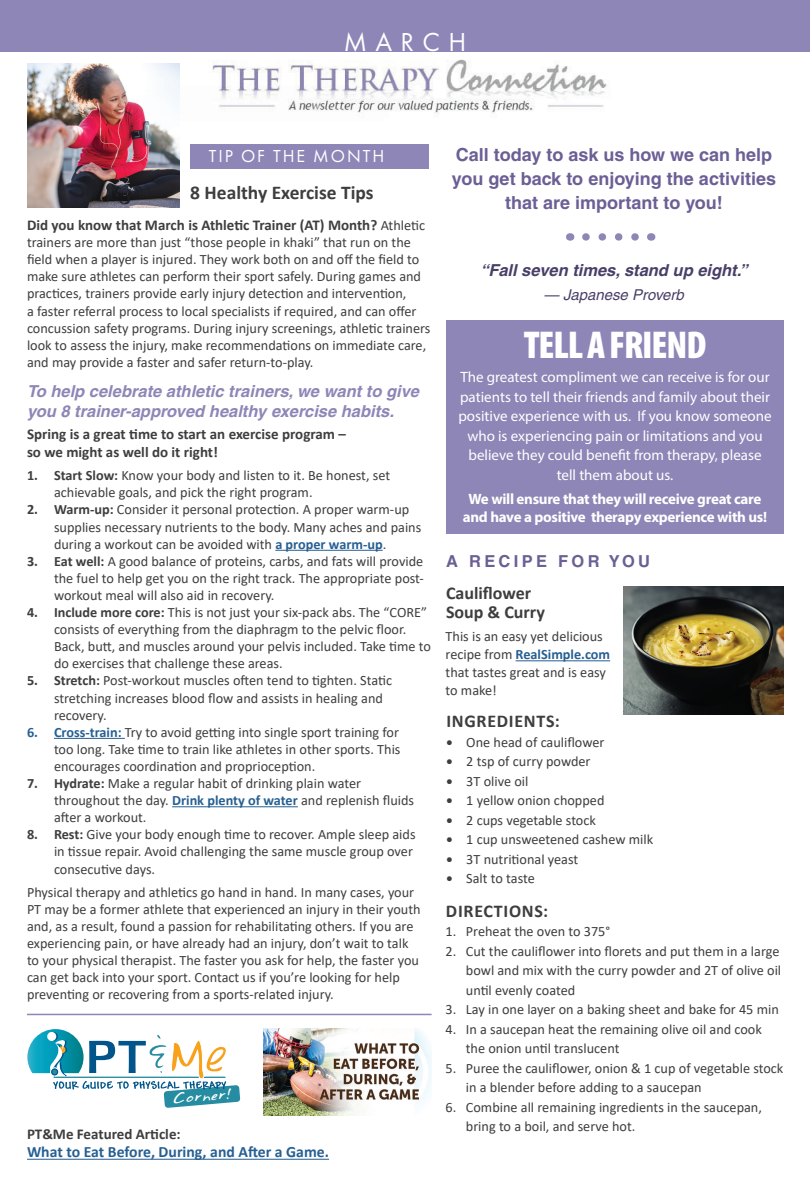
<style>
.page{position:relative;width:810px;height:1188px;background:#fff}
.page>*{position:absolute;margin:0;border:0;box-sizing:border-box;transform-origin:0 0}
.t1{font:900 condensed 39px "Myriad Pro";letter-spacing:-.03em;color:#fff}
.t2{font:27px "Futura PT";letter-spacing:.31em;color:#fff}
.t3{font:700 19.5px "Calibri";color:#3e3e3f}
.t4{font:700 18px/24px "Helvetica";color:#6b5f95;text-align:center}
.t5{font:700 18px "Calibri";letter-spacing:.035em;color:#3e3e3f}
.t6{font:700 18px/19.5px "Calibri";color:#3e3e3f}
.t7{font:18px "Futura PT";letter-spacing:.11em;color:#fff}
.t8{font:italic 700 16.5px/19.8px "Helvetica";color:#8d86b7}
.t9{font:italic 700 16.5px "Helvetica";color:#493f68}
.t10{font:700 16.5px "Helvetica";letter-spacing:.2em;color:#6b5f95}
.t11{font:700 15.75px "Calibri";color:#265f92}
.t12{font:15px/19.5px "Myriad Pro";color:#fff;text-align:center}
.t13{font:700 15px/18px "Calibri";color:#3e3e3f}
.t14{font:700 15px/18px "Myriad Pro";letter-spacing:-.02em;color:#fff;text-align:center}
.t15{font:italic 15px "Helvetica";color:#493f68}
.t16{font:14.25px/17.1px "Calibri";color:#3e3e3f}
.t17{font:12.9px "Annifont";color:#fff}
.s1{font-weight:400;font-size:14.25px}
.s2{font-weight:700}
.s3{font-weight:700;color:#265f92}
.s4{font-weight:700;font-size:13.5px}
</style>
<div class="page">
<img style="left:169px;top:59px;width:438px;height:57px">
<div style="left:0;top:0;width:810px;height:52px;background:#8d86b7"></div>
<img style="left:27px;top:64px;width:152px;height:143px">
<div style="left:190px;top:145px;width:239px;height:24px;background:#8d86b7"></div>
<div style="left:446px;top:321px;width:337px;height:213px;background:#8d86b7"></div>
<svg style="left:586px;top:233px;width:53px;height:8px"></svg>
<svg style="left:27px;top:1029px;width:213px;height:79px"></svg>
<img style="left:264px;top:1028px;width:168px;height:88px">
<hr style="left:27px;top:1014px;width:405px;height:1px;background:#8d86b7">
<hr style="left:275px;top:550px;width:108px;height:1px;background:#265f92">
<hr style="left:54px;top:738px;width:71px;height:1px;background:#265f92">
<hr style="left:172px;top:806px;width:126px;height:1px;background:#265f92">
<img style="left:624px;top:587px;width:159px;height:128px">
<hr style="left:516px;top:660px;width:94px;height:1px;background:#265f92">
<hr style="left:27px;top:1159px;width:302px;height:1px;background:#265f92">
<h2 class="t2" style="left:344px;top:26px;width:124px">MARCH</h2>
<p class="t7" style="left:209px;top:146px;width:177px">TIP OF THE MONTH</p>
<h3 class="t3" style="left:190px;top:178px;width:185px">8 Healthy Exercise Tips</h3>
<p class="t13" style="left:27px;top:216px;width:400px">Did you know that March is Athletic Trainer (AT) Month? <span class="s1">Athletic</span></p>
<p class="t16" style="left:27px;top:234px;width:405px">trainers are more than just “those people in khaki” that run on the field when a player is injured. They work both on and off the field to make sure athletes can perform their sport safely. During games and practices, trainers provide early injury detection and intervention,<br>a faster referral process to local specialists if required, and can offer concussion safety programs. During injury screenings, athletic trainers look to assess the injury, make recommendations on immediate care, and may provide a faster and safer return-to-play.</p>
<p class="t8" style="left:27px;top:381px;width:394px">To help celebrate athletic trainers, we want to give you 8 trainer-approved healthy exercise habits.</p>
<p class="t13" style="left:27px;top:425px;width:320px">Spring is a great time to start an exercise program – so we might as well do it right!</p>
<p class="t16" style="left:54px;top:467px;width:338px;text-indent:-27px"><span class="s2">1. Start Slow:</span> Know your body and listen to it. Be honest, set achievable goals, and pick the right program.</p>
<p class="t16" style="left:54px;top:501px;width:369px;text-indent:-27px"><span class="s2">2. Warm-up:</span> Consider it personal protection. A proper warm-up supplies necessary nutrients to the body. Many aches and pains during a workout can be avoided with <span class="s3">a proper warm-up</span>.</p>
<p class="t16" style="left:54px;top:552px;width:371px;text-align:justify;text-indent:-27px"><span class="s2">3. Eat well:</span> A good balance of proteins, carbs, and fats will provide the fuel to help get you on the right track. The appropriate post&shy;workout meal will also aid in recovery.</p>
<p class="t16" style="left:54px;top:603px;width:379px;text-indent:-27px"><span class="s2">4. Include more core:</span> This is not just your six-pack abs. The “CORE” consists of everything from the diaphragm to the pelvic floor.<br>Back, butt, and muscles around your pelvis included. Take time to do exercises that challenge these areas.</p>
<p class="t16" style="left:54px;top:672px;width:340px;text-indent:-27px"><span class="s2">5. Stretch:</span> Post-workout muscles often tend to tighten. Static stretching increases blood flow and assists in healing and recovery.</p>
<p class="t16" style="left:54px;top:723px;width:348px;text-align:justify;text-indent:-27px"><span class="s3">6. Cross-train:</span> Try to avoid getting into single sport training for too long. Take time to train like athletes in other sports. This encourages coordination and proprioception.</p>
<p class="t16" style="left:54px;top:774px;width:362px;text-indent:-27px"><span class="s2">7. Hydrate:</span> Make a regular habit of drinking plain water throughout the day. <span class="s3">Drink plenty of water</span> and replenish fluids after a workout.</p>
<p class="t16" style="left:54px;top:826px;width:363px;text-indent:-27px"><span class="s2">8. Rest:</span> Give your body enough time to recover. Ample sleep aids in tissue repair. Avoid challenging the same muscle group over consecutive days.</p>
<p class="t16" style="left:27px;top:883px;width:395px">Physical therapy and athletics go hand in hand. In many cases, your PT may be a former athlete that experienced an injury in their youth and, as a result, found a passion for rehabilitating others. If you are experiencing pain, or have already had an injury, don’t wait to talk to your physical therapist. The faster you ask for help, the faster you can get back into your sport. Contact us if you’re looking for help preventing or recovering from a sports-related injury.</p>
<p class="t17" style="left:172px;top:1087px;width:61px;rotate:-5deg">Corner!</p>
<p class="t13" style="left:27px;top:1124px;width:155px">PT&amp;Me Featured Article:</p>
<p class="t11" style="left:27px;top:1141px;width:304px">What to Eat Before, During, and After a Game.</p>
<p class="t4" style="left:452px;top:142px;width:326px">Call today to ask us how we can help you get back to enjoying the activities that are important to you!</p>
<p class="t9" style="left:480px;top:260px;width:269px">“Fall seven times, stand up eight.”</p>
<p class="t15" style="left:544px;top:286px;width:141px">— Japanese Proverb</p>
<h1 class="t1" style="left:524px;top:324px;width:184px">TELL A FRIEND</h1>
<p class="t12" style="left:458px;top:367px;width:315px">The greatest compliment we can receive is for our patients to tell their friends and family about their positive experience with us. If you know someone who is experiencing pain or limitations and you believe they could benefit from therapy, please tell them about us.</p>
<p class="t14" style="left:463px;top:489px;width:306px">We will ensure that they will receive great care and have a positive therapy experience with us!</p>
<p class="t10" style="left:446px;top:551px;width:206px">A RECIPE FOR YOU</p>
<p class="t6" style="left:446px;top:583px;width:100px">Cauliflower<br>Soup &amp; Curry</p>
<p class="t16" style="left:446px;top:627px;width:166px;line-height:18px">This is an easy yet delicious recipe from <span class="s3">RealSimple.com </span>that tastes great and is easy to make!</p>
<p class="t5" style="left:446px;top:708px;width:115px">INGREDIENTS:</p>
<p class="t16" style="left:446px;top:733px;width:160px"><span class="s4">•</span> One head of cauliflower</p>
<p class="t16" style="left:446px;top:752px;width:146px"><span class="s4">•</span> 2 tsp of curry powder</p>
<p class="t16" style="left:446px;top:772px;width:84px"><span class="s4">•</span> 3T olive oil</p>
<p class="t16" style="left:446px;top:791px;width:160px"><span class="s4">•</span> 1 yellow onion chopped</p>
<p class="t16" style="left:446px;top:811px;width:151px"><span class="s4">•</span> 2 cups vegetable stock</p>
<p class="t16" style="left:446px;top:830px;width:209px"><span class="s4">•</span> 1 cup unsweetened cashew milk</p>
<p class="t16" style="left:446px;top:850px;width:134px"><span class="s4">•</span> 3T nutritional yeast</p>
<p class="t16" style="left:446px;top:869px;width:90px"><span class="s4">•</span> Salt to taste</p>
<p class="t5" style="left:446px;top:898px;width:104px">DIRECTIONS:</p>
<p class="t16" style="left:446px;top:922px;width:166px">1. Preheat the oven to 375°</p>
<p class="t16" style="left:466px;top:941px;width:317px;line-height:19.5px;text-align:justify;text-indent:-20px">2. Cut the cauliflower into florets and put them in a large bowl and mix with the curry powder and 2T of olive oil until evenly coated</p>
<p class="t16" style="left:446px;top:1000px;width:335px">3. Lay in one layer on a baking sheet and bake for 45 min</p>
<p class="t16" style="left:466px;top:1019px;width:298px;line-height:19.5px;text-indent:-20px">4. In a saucepan heat the remaining olive oil and cook the onion until translucent</p>
<p class="t16" style="left:466px;top:1058px;width:319px;line-height:19.5px;text-indent:-20px">5. Puree the cauliflower, onion &amp; 1 cup of vegetable stock in a blender before adding to a saucepan</p>
<p class="t16" style="left:466px;top:1097px;width:298px;line-height:19.5px;text-indent:-20px">6. Combine all remaining ingredients in the saucepan, bring to a boil, and serve hot.</p>
</div>
